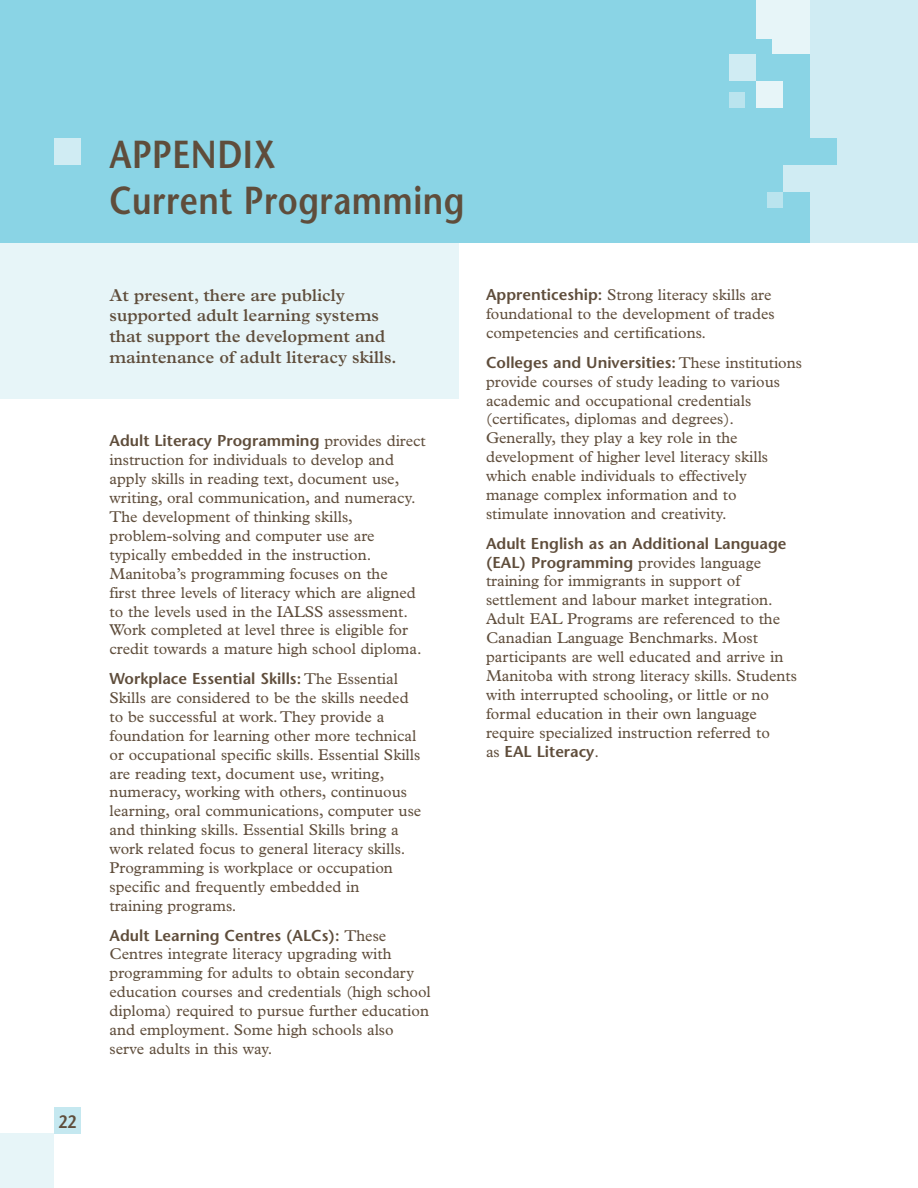
<style>
.page{position:relative;width:918px;height:1188px;background:#fff}
.page>*{position:absolute;margin:0;border:0;box-sizing:border-box;transform-origin:0 0}
.t1{font:600 39px/46.8px "Stone Sans";letter-spacing:.015em;color:#5f4d3b;scale:.85 1}
.t2{font:600 18px "Stone Sans";color:#5f4d3b;scale:.85 1}
.t3{font:600 17.25px/20.7px "Plantin";color:#5f4d3b}
.t4{font:15.75px/18.9px "Plantin";color:#5f4d3b}
.t5{font:600 15.75px/18.9px "Stone Sans";color:#5f4d3b}
.s1{font-family:"Plantin";font-weight:400}
.s2{font-family:"Stone Sans";font-weight:600}
</style>
<div class="page">
<div style="left:0;top:243px;width:459px;height:156px;background:#e7f5f8"></div>
<div style="left:0;top:0;width:918px;height:243px;background:#8ad4e5"></div>
<div style="left:0;top:1134px;width:54px;height:54px;background:#e7f5f8"></div>
<div style="left:54px;top:1107px;width:27px;height:27px;background:#c5e8f0"></div>
<div style="left:810px;top:0;width:108px;height:243px;background:#d0ecf3"></div>
<div style="left:54px;top:138px;width:27px;height:27px;background:#d0ecf3"></div>
<div style="left:772px;top:138px;width:65px;height:27px;background:#8ad4e5"></div>
<div style="left:756px;top:0;width:54px;height:54px;background:#e7f5f8"></div>
<div style="left:756px;top:39px;width:15px;height:24px;background:#8ad4e5"></div>
<div style="left:756px;top:81px;width:27px;height:27px;background:#e7f5f8"></div>
<div style="left:729px;top:93px;width:15px;height:15px;background:#bae4ee"></div>
<div style="left:768px;top:192px;width:15px;height:15px;background:#bae4ee"></div>
<div style="left:783px;top:165px;width:64px;height:27px;background:#d0ecf3"></div>
<div style="left:729px;top:54px;width:27px;height:27px;background:#d0ecf3"></div>
<p class="t2" style="left:59px;top:1110px;width:22px">22</p>
<h1 class="t1" style="left:110px;top:130px;width:419px">Appendix<br>Current Programming</h1>
<p class="t3" style="left:110px;top:284px;width:289px">At present, there are publicly supported adult learning systems that support the development and maintenance of adult literacy skills.</p>
<p class="t5" style="left:110px;top:431px;width:318px">Adult Literacy Programming <span class="s1">provides direct</span></p>
<p class="t4" style="left:110px;top:450px;width:314px">instruction for individuals to develop and apply skills in reading text, document use, writing, oral communication, and numeracy.<br>The development of thinking skills, problem-solving and computer use are typically embedded in the instruction.<br>Manitoba’s programming focuses on the<br>first three levels of literacy which are aligned to the levels used in the IALSS assessment.<br>Work completed at level three is eligible for credit towards a mature high school diploma.</p>
<p class="t5" style="left:110px;top:669px;width:290px">Workplace Essential Skills: <span class="s1">The Essential</span></p>
<p class="t4" style="left:110px;top:688px;width:313px">Skills are considered to be the skills needed to be successful at work. They provide a foundation for learning other more technical or occupational specific skills. Essential Skills are reading text, document use, writing, numeracy, working with others, continuous learning, oral communications, computer use and thinking skills. Essential Skills bring a work related focus to general literacy skills.<br>Programming is workplace or occupation specific and frequently embedded in<br>training programs.</p>
<p class="t5" style="left:110px;top:925px;width:278px">Adult Learning Centres (ALCs): <span class="s1">These</span></p>
<p class="t4" style="left:110px;top:945px;width:323px">Centres integrate literacy upgrading with programming for adults to obtain secondary education courses and credentials (high school diploma) required to pursue further education and employment. Some high schools also serve adults in this way.</p>
<p class="t4" style="left:486px;top:285px;width:290px"><span class="s2">Apprenticeship:</span> Strong literacy skills are foundational to the development of trades competencies and certifications.</p>
<p class="t5" style="left:486px;top:353px;width:318px">Colleges and Universities: <span class="s1">These institutions</span></p>
<p class="t4" style="left:486px;top:372px;width:296px">provide courses of study leading to various academic and occupational credentials (certificates, diplomas and degrees).<br>Generally, they play a key role in the development of higher level literacy skills which enable individuals to effectively manage complex information and to stimulate innovation and creativity.</p>
<p class="t5" style="left:486px;top:534px;width:302px">Adult English as an Additional Language (EAL) Programming <span class="s1">provides language</span></p>
<p class="t4" style="left:486px;top:572px;width:312px">training for immigrants in support of settlement and labour market integration.<br>Adult EAL Programs are referenced to the Canadian Language Benchmarks. Most participants are well educated and arrive in Manitoba with strong literacy skills. Students with interrupted schooling, or little or no formal education in their own language require specialized instruction referred to</p>
<p class="t5" style="left:486px;top:741px;width:115px"><span class="s1">as</span> EAL Literacy<span class="s1">.</span></p>
</div>
